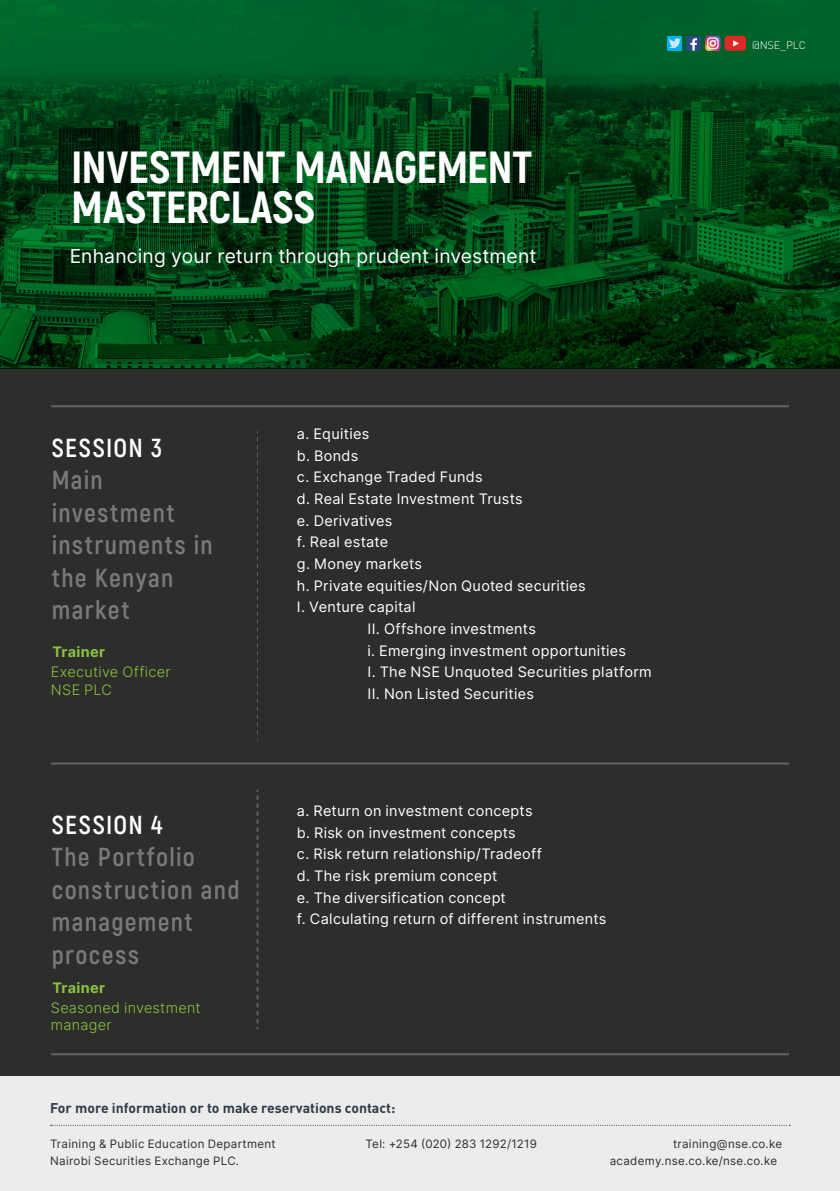
<style>
.page{position:relative;width:840px;height:1191px;background:#fff}
.page>*{position:absolute;margin:0;border:0;box-sizing:border-box;transform-origin:0 0}
.t1{font:800 45px/40.4px "Akrobat";letter-spacing:-.01em;color:#fff}
.t2{font:700 26px/32.6px "Akrobat";letter-spacing:.05em;color:#7a7a7a}
.t3{font:700 26px "Akrobat";letter-spacing:.05em;color:#fff}
.t4{font:19.2px "Inter Regular 400 0";letter-spacing:.01em;color:#fff}
.t5{font:14.4px/21.6px "Inter Regular 400 0";letter-spacing:.02em;color:#fff}
.t6{font:300 14.4px/17.6px "Inter";letter-spacing:.02em;color:#8bc341}
.t7{font:700 14.4px "Inter";letter-spacing:.025em;color:#8bc341}
.t8{font:700 14px "DIN Pro";color:#2f3c4a}
.t9{font:11.6px/16.8px "Inter Regular 400 0";letter-spacing:.025em;color:#2d2d2b}
.t10{font:300 10.8px "DIN Pro";color:#fff}
</style>
<div class="page">
<div style="left:0;top:368px;width:839px;height:823px;background:#2d2d2b"></div>
<div style="left:0;top:1076px;width:839px;height:115px;background:#ececec"></div>
<svg style="left:0;top:0;width:839px;height:369px;background:#004518"></svg>
<hr style="left:51px;top:762px;width:737px;height:2px;background:#636362">
<hr style="left:51px;top:405px;width:737px;height:2px;background:#636362">
<div style="left:667px;top:36px;width:15px;height:15px;background:#00b0f0"></div>
<svg style="left:669px;top:38px;width:11px;height:10px"></svg>
<div style="left:685px;top:36px;width:15px;height:15px;background:#2a4981"></div>
<svg style="left:690px;top:38px;width:6px;height:13px"></svg>
<svg style="left:704px;top:36px;width:41px;height:15px"></svg>
<svg style="left:51px;top:1124px;width:736px;height:1px"></svg>
<hr style="left:51px;top:1053px;width:737px;height:2px;background:#636362">
<svg style="left:257px;top:431px;width:1px;height:309px"></svg>
<svg style="left:256px;top:789px;width:2px;height:240px"></svg>
<h1 class="t1" style="left:71px;top:147px;width:462px">INVESTMENT MANAGEMENT<br>MASTERCLASS</h1>
<h3 class="t4" style="left:70px;top:242px;width:468px">Enhancing your return through prudent investment</h3>
<h2 class="t3" style="left:52px;top:431px;width:112px">SESSION 3</h2>
<h2 class="t2" style="left:52px;top:464px;width:162px">Main investment instruments in the Kenyan market</h2>
<p class="t7" style="left:53px;top:641px;width:54px">Trainer</p>
<p class="t6" style="left:51px;top:662px;width:121px">Executive Officer<br>NSE PLC</p>
<h2 class="t3" style="left:52px;top:808px;width:112px">SESSION 4</h2>
<h2 class="t2" style="left:52px;top:841px;width:189px">The Portfolio construction and management process</h2>
<p class="t7" style="left:53px;top:977px;width:54px">Trainer</p>
<p class="t6" style="left:51px;top:998px;width:151px">Seasoned investment manager</p>
<p class="t5" style="left:297px;top:422px;width:74px">a. Equities</p>
<p class="t5" style="left:297px;top:444px;width:63px">b. Bonds</p>
<p class="t5" style="left:297px;top:466px;width:187px">c. Exchange Traded Funds</p>
<p class="t5" style="left:297px;top:487px;width:227px">d. Real Estate Investment Trusts</p>
<p class="t5" style="left:297px;top:509px;width:97px">e. Derivatives</p>
<p class="t5" style="left:297px;top:531px;width:93px">f. Real estate</p>
<p class="t5" style="left:297px;top:552px;width:127px">g. Money markets</p>
<p class="t5" style="left:297px;top:574px;width:290px">h. Private equities/Non Quoted securities</p>
<p class="t5" style="left:297px;top:596px;width:120px">I. Venture capital</p>
<p class="t5" style="left:367px;top:617px;width:170px">II. Offshore investments</p>
<p class="t5" style="left:367px;top:639px;width:260px">i. Emerging investment opportunities</p>
<p class="t5" style="left:367px;top:661px;width:285px">I. The NSE Unquoted Securities platform</p>
<p class="t5" style="left:367px;top:682px;width:168px">II. Non Listed Securities</p>
<p class="t5" style="left:297px;top:799px;width:311px">a. Return on investment concepts<br>b. Risk on investment concepts<br>c. Risk return relationship/Tradeoff<br>d. The risk premium concept<br>e. The diversification concept<br>f. Calculating return of different instruments</p>
<p class="t8" style="left:50px;top:1098px;width:346px">For more information or to make reservations contact:</p>
<p class="t10" style="left:751px;top:37px;width:55px">@NSE_PLC</p>
<p class="t9" style="left:50px;top:1135px;width:227px">Training &amp; Public Education Department<br>Nairobi Securities Exchange PLC.</p>
<p class="t9" style="left:365px;top:1135px;width:173px">Tel: +254 (020) 283 1292/1219</p>
<p class="t9" style="left:609px;top:1135px;width:174px;text-indent:63px">training@nse.co.ke academy.nse.co.ke/nse.co.ke</p>
</div>
